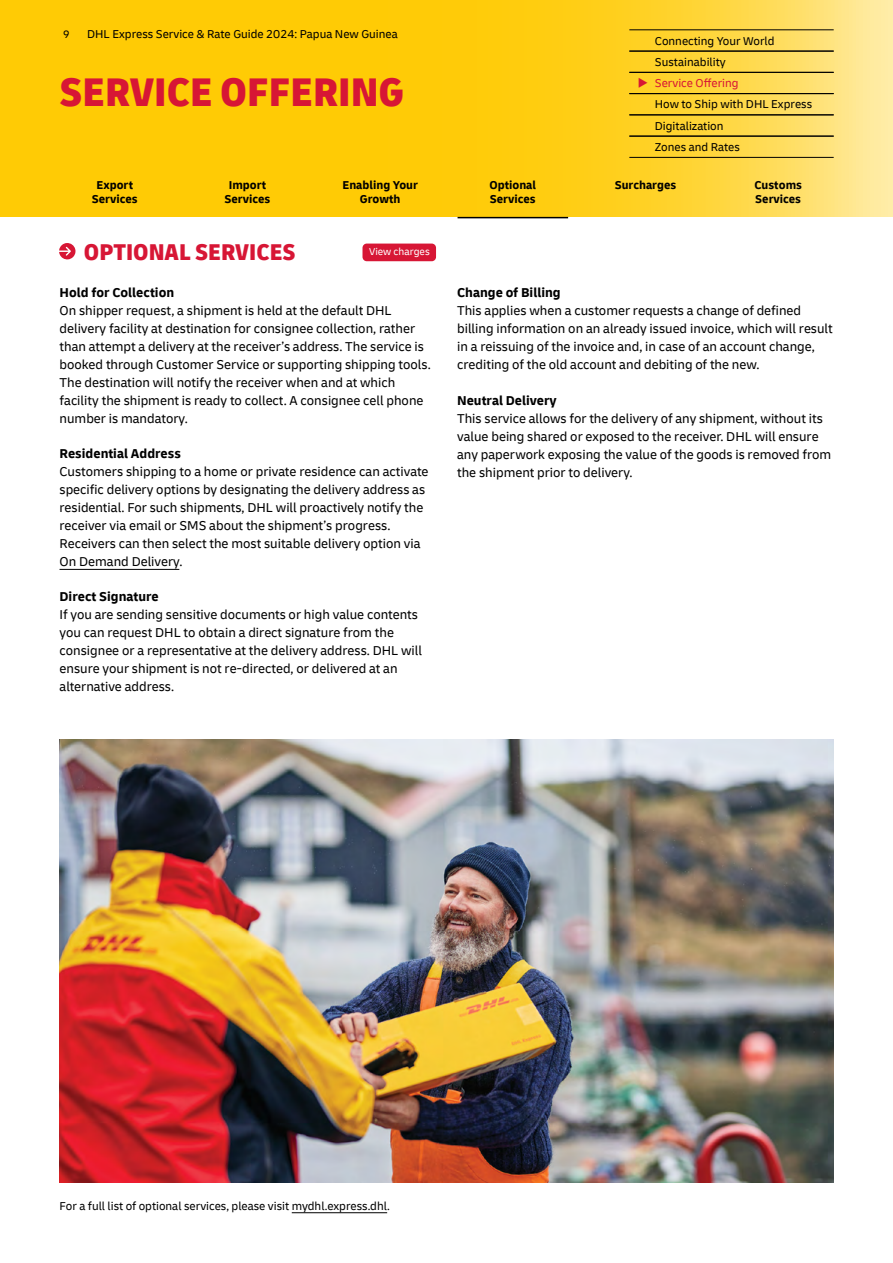
<style>
.page{position:relative;width:893px;height:1263px;background:#fff}
.page>*{position:absolute;margin:0;border:0;box-sizing:border-box;transform-origin:0 0}
.t1{font:900 condensed 42px "Delivery";color:#d71635}
.t2{font:900 condensed 24px "Delivery";color:#d71635}
.P_Copy_text{font:13.5px/18px "Delivery";color:#000}
.H4_Paragraph_header{font:13.5px/18px "Delivery";color:#000}
.H4_Paragraph_header-2{font:700 13.5px "Delivery";color:#000}
.NOTE_Footer_text{font:12px/21.3px "Delivery";color:#000}
.t3{font:700 12px/13.5px "Delivery";color:#000;text-align:center}
.t4{font:11.25px "Delivery";color:#000}
.P_Copy_text-2{font:10.5px "Delivery";color:#fff}
.s1{color:#d71635}
</style>
<div class="page">
<svg style="left:0;top:0;width:893px;height:217px"></svg>
<hr style="left:629px;top:30px;width:205px;height:1px;background:#000">
<hr style="left:629px;top:51px;width:205px;height:1px;background:#000">
<hr style="left:629px;top:72px;width:205px;height:1px;background:#000">
<hr style="left:629px;top:93px;width:205px;height:1px;background:#000">
<hr style="left:629px;top:115px;width:205px;height:1px;background:#000">
<hr style="left:629px;top:136px;width:205px;height:1px;background:#000">
<hr style="left:629px;top:157px;width:205px;height:1px;background:#000">
<hr style="left:458px;top:217px;width:110px;height:1px;background:#000">
<div style="left:362px;top:244px;width:74px;height:17px;background:#d71635;border-radius:4px"></div>
<hr style="left:60px;top:569px;width:119px;height:1px;background:#000">
<img style="left:60px;top:740px;width:773px;height:442px">
<hr style="left:292px;top:1212px;width:95px;height:1px;background:#000">
<svg style="left:59px;top:243px;width:16px;height:17px"></svg>
<p class="t4" style="left:63px;top:28px;width:8px">9</p>
<p class="NOTE_Footer_text" style="left:87px;top:24px;width:312px">DHL Express Service &amp; Rate Guide 2024: Papua New Guinea</p>
<h1 class="t1" style="left:60px;top:65px;width:346px">SERVICE OFFERING</h1>
<p class="NOTE_Footer_text" style="left:655px;top:30px;width:121px">Connecting Your World<br>Sustainability</p>
<p class="NOTE_Footer_text" style="left:655px;top:72px;width:159px;text-indent:-17px"><span class="s1">◆ Service Offering<br></span>How to Ship with DHL Express<br>Digitalization<br>Zones and Rates</p>
<p class="t3" style="left:92px;top:178px;width:47px">Export<br>Services</p>
<p class="t3" style="left:225px;top:178px;width:47px">Import<br>Services</p>
<p class="t3" style="left:342px;top:178px;width:77px">Enabling Your<br>Growth</p>
<p class="t3" style="left:490px;top:178px;width:48px;text-align:left">Optional<br>Services</p>
<p class="t3" style="left:615px;top:178px;width:63px">Surcharges</p>
<p class="t3" style="left:754px;top:178px;width:49px;text-align:left">Customs<br>Services</p>
<h2 class="t2" style="left:84px;top:237px;width:213px">OPTIONAL SERVICES</h2>
<p class="P_Copy_text-2" style="left:369px;top:246px;width:62px">View charges</p>
<h4 class="H4_Paragraph_header-2" style="left:60px;top:284px;width:116px">Hold for Collection</h4>
<p class="P_Copy_text" style="left:60px;top:302px;width:373px">On shipper request, a shipment is held at the default DHL delivery facility at destination for consignee collection, rather than attempt a delivery at the receiver’s address. The service is booked through Customer Service or supporting shipping tools.<br>The destination will notify the receiver when and at which facility the shipment is ready to collect. A consignee cell phone number is mandatory.</p>
<h4 class="H4_Paragraph_header-2" style="left:60px;top:445px;width:123px">Residential Address</h4>
<p class="P_Copy_text" style="left:60px;top:463px;width:371px">Customers shipping to a home or private residence can activate specific delivery options by designating the delivery address as residential. For such shipments, DHL will proactively notify the receiver via email or SMS about the shipment’s progress.<br>Receivers can then select the most suitable delivery option via On Demand Delivery.</p>
<h4 class="H4_Paragraph_header-2" style="left:60px;top:588px;width:101px">Direct Signature</h4>
<p class="P_Copy_text" style="left:60px;top:606px;width:364px">If you are sending sensitive documents or high value contents you can request DHL to obtain a direct signature from the consignee or a representative at the delivery address. DHL will ensure your shipment is not re-directed, or delivered at an alternative address.</p>
<h4 class="H4_Paragraph_header-2" style="left:457px;top:284px;width:105px">Change of Billing</h4>
<h4 class="H4_Paragraph_header" style="left:457px;top:302px;width:377px">This applies when a customer requests a change of defined billing information on an already issued invoice, which will result in a reissuing of the invoice and, in case of an account change, crediting of the old account and debiting of the new.</h4>
<h4 class="H4_Paragraph_header-2" style="left:457px;top:392px;width:101px">Neutral Delivery</h4>
<p class="P_Copy_text" style="left:457px;top:410px;width:376px">This service allows for the delivery of any shipment, without its value being shared or exposed to the receiver. DHL will ensure any paperwork exposing the value of the goods is removed from the shipment prior to delivery.</p>
<p class="NOTE_Footer_text" style="left:60px;top:1195px;width:332px">For a full list of optional services, please visit mydhl.express.dhl.</p>
</div>
